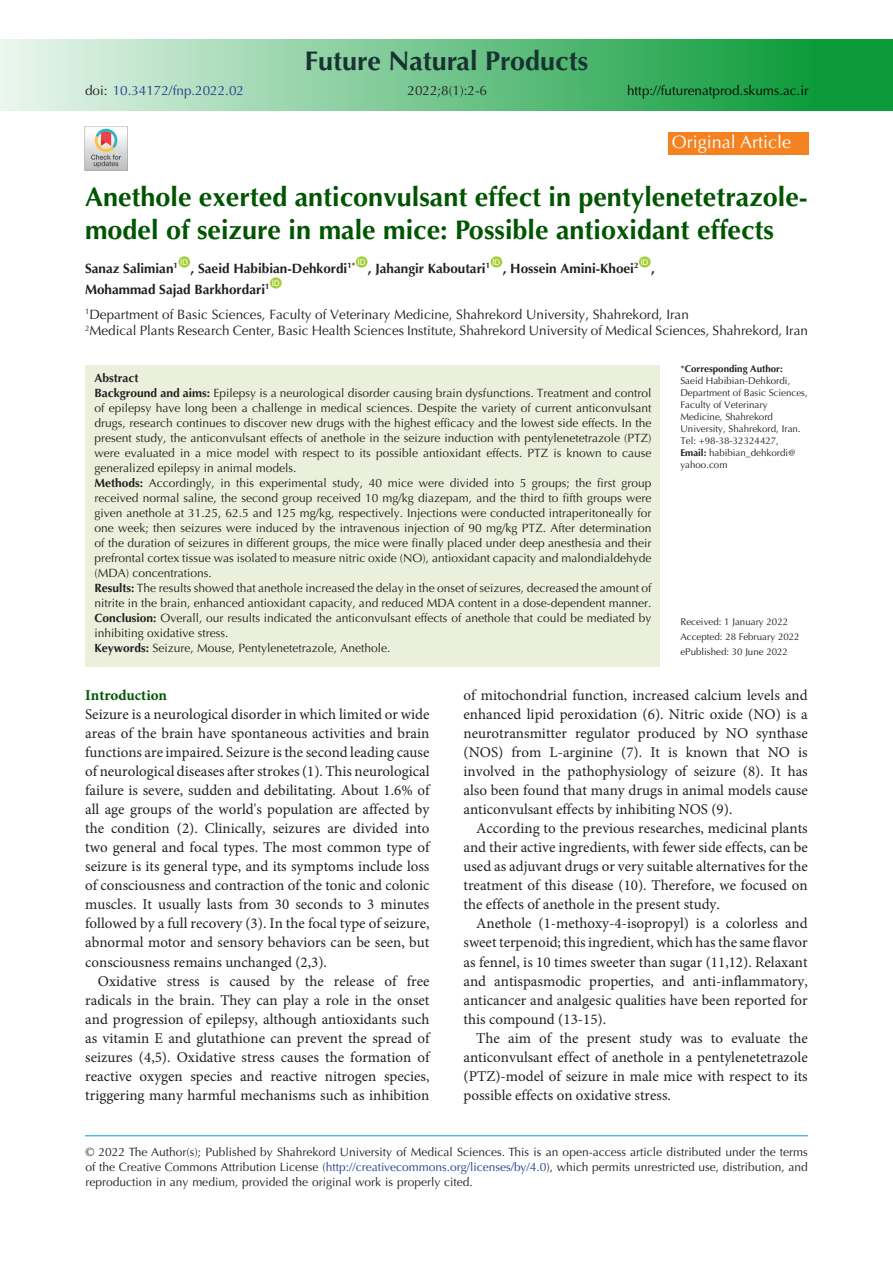
<style>
.page{position:relative;width:893px;height:1263px;background:#fff}
.page>*{position:absolute;margin:0;border:0;box-sizing:border-box;transform-origin:0 0}
.t1{font:700 27px/33px "Optima LT Std";color:#050}
.t2{font:700 27px "Optima LT Std";color:#193333}
.t3{font:18px "Optima LT Std";color:#fff}
.t4{font:15px/19px "Minion Pro";color:#231f20;text-align:justify}
.t5{font:700 15px "Minion Pro";color:#050}
.t6{font:13.5px "Optima LT Std";color:#231f20}
.t7{font:700 13.5px "Optima LT Std";color:#231f20}
.t8{font:13.5px "Optima LT Std";color:#040503}
.t9{font:13.5px "Optima LT Std";color:#253f8e}
.t10{font:12px/15px "Optima LT Std";color:#231f20;text-align:justify}
.t11{font:700 12px "Optima LT Std";color:#231f20}
.t12{font:9.75px/12px "Optima LT Std";color:#231f20}
.t13{font:700 9.75px "Optima LT Std";color:#231f20}
.t14{font:7.8px "Arial";color:#fff}
.s1{color:#231f20}
.s2{font-weight:700}
.s3{font-weight:400}
.s4{color:#253f8e}
</style>
<div class="page">
<hr style="left:85px;top:1135px;width:723px;height:1px;background:#0099e5">
<div style="left:178px;top:256px;width:12px;height:12px;background:#a6ce39;border-radius:50%"></div>
<div style="left:356px;top:256px;width:12px;height:12px;background:#a6ce39;border-radius:50%"></div>
<svg style="left:490px;top:256px;width:12px;height:12px"></svg>
<div style="left:639px;top:256px;width:12px;height:12px;background:#a6ce39;border-radius:50%"></div>
<div style="left:270px;top:277px;width:12px;height:12px;background:#a6ce39;border-radius:50%"></div>
<div style="left:0;top:39px;width:893px;height:72px;background:linear-gradient(to right,#e9f6ed,#00942b)"></div>
<div style="left:668px;top:132px;width:141px;height:23px;background:#f58220"></div>
<img style="left:84px;top:127px;width:44px;height:43px">
<div style="left:86px;top:365px;width:574px;height:301px;background:#ebf0dc"></div>
<p class="t2" style="left:305px;top:45px;width:285px">Future Natural Products</p>
<p class="t9" style="left:85px;top:83px;width:160px"><span class="s1">doi:</span> 10.34172/fnp.2022.02</p>
<p class="t6" style="left:407px;top:83px;width:81px">2022;8(1):2-6</p>
<p class="t8" style="left:627px;top:83px;width:183px">http://futurenatprod.skums.ac.ir</p>
<p class="t3" style="left:672px;top:132px;width:121px">Original Article</p>
<p class="t1" style="left:85px;top:181px;width:724px">Anethole exerted anticonvulsant effect in pentylenetetrazole&shy;model of seizure in male mice: Possible antioxidant effects</p>
<p class="t7" style="left:85px;top:260px;width:94px">Sanaz Salimian<sup>1</sup></p>
<p class="t14" style="left:180px;top:257px;width:9px">ID</p>
<p class="t14" style="left:358px;top:257px;width:9px">ID</p>
<p class="t14" style="left:492px;top:257px;width:9px">ID</p>
<p class="t14" style="left:641px;top:257px;width:9px">ID</p>
<p class="t7" style="left:191px;top:260px;width:166px">, Saeid Habibian-Dehkordi<sup>1*</sup></p>
<p class="t7" style="left:368px;top:260px;width:124px">, Jahangir Kaboutari<sup>1</sup></p>
<p class="t7" style="left:503px;top:260px;width:137px">, Hossein Amini-Khoei<sup>2</sup></p>
<p class="t7" style="left:651px;top:260px;width:5px">,</p>
<p class="t14" style="left:272px;top:278px;width:9px">ID</p>
<p class="t6" style="left:85px;top:306px;width:605px"><sup>1</sup>Department of Basic Sciences, Faculty of Veterinary Medicine, Shahrekord University, Shahrekord, Iran</p>
<p class="t6" style="left:85px;top:323px;width:724px"><sup>2</sup>Medical Plants Research Center, Basic Health Sciences Institute, Shahrekord University of Medical Sciences, Shahrekord, Iran</p>
<p class="t7" style="left:85px;top:281px;width:186px">Mohammad Sajad Barkhordari<sup>1</sup></p>
<p class="t11" style="left:94px;top:371px;width:46px">Abstract</p>
<p class="t10" style="left:94px;top:386px;width:559px"><span class="s2">Background and aims:</span> Epilepsy is a neurological disorder causing brain dysfunctions. Treatment and control of epilepsy have long been a challenge in medical sciences. Despite the variety of current anticonvulsant drugs, research continues to discover new drugs with the highest efficacy and the lowest side effects. In the present study, the anticonvulsant effects of anethole in the seizure induction with pentylenetetrazole (PTZ) were evaluated in a mice model with respect to its possible antioxidant effects. PTZ is known to cause generalized epilepsy in animal models.</p>
<p class="t10" style="left:94px;top:476px;width:559px"><span class="s2">Methods:</span> Accordingly, in this experimental study, 40 mice were divided into 5 groups; the first group received normal saline, the second group received 10 mg/kg diazepam, and the third to fifth groups were given anethole at 31.25, 62.5 and 125 mg/kg, respectively. Injections were conducted intraperitoneally for one week; then seizures were induced by the intravenous injection of 90 mg/kg PTZ. After determination of the duration of seizures in different groups, the mice were finally placed under deep anesthesia and their prefrontal cortex tissue was isolated to measure nitric oxide (NO), antioxidant capacity and malondialdehyde (MDA) concentrations.</p>
<p class="t10" style="left:94px;top:581px;width:559px"><span class="s2">Results:</span> The results showed that anethole increased the delay in the onset of seizures, decreased the amount of nitrite in the brain, enhanced antioxidant capacity, and reduced MDA content in a dose-dependent manner.</p>
<p class="t10" style="left:94px;top:611px;width:558px"><span class="s2">Conclusion:</span> Overall, our results indicated the anticonvulsant effects of anethole that could be mediated by inhibiting oxidative stress.</p>
<p class="t10" style="left:94px;top:641px;width:298px"><span class="s2">Keywords:</span> Seizure, Mouse, Pentylenetetrazole, Anethole.</p>
<p class="t13" style="left:680px;top:363px;width:104px"><span class="s3">*</span>Corresponding Author:</p>
<p class="t12" style="left:680px;top:375px;width:129px">Saeid Habibian-Dehkordi,<br>Department of Basic Sciences,<br>Faculty of Veterinary<br>Medicine, Shahrekord<br>University, Shahrekord, Iran.<br>Tel: +98-38-32324427,</p>
<p class="t12" style="left:680px;top:447px;width:117px"><span class="s2">Email:</span> habibian_dehkordi@ yahoo.com</p>
<p class="t12" style="left:680px;top:616px;width:109px">Received: 1 January 2022</p>
<p class="t12" style="left:680px;top:631px;width:121px">Accepted: 28 February 2022</p>
<p class="t12" style="left:680px;top:646px;width:109px">ePublished: 30 June 2022</p>
<p class="t5" style="left:85px;top:684px;width:83px">Introduction</p>
<p class="t4" style="left:85px;top:705px;width:346px">Seizure is a neurological disorder in which limited or wide areas of the brain have spontaneous activities and brain functions are impaired. Seizure is the second leading cause of neurological diseases after strokes (1). This neurological failure is severe, sudden and debilitating. About 1.6% of all age groups of the world's population are affected by the condition (2). Clinically, seizures are divided into two general and focal types. The most common type of seizure is its general type, and its symptoms include loss of consciousness and contraction of the tonic and colonic muscles. It usually lasts from 30 seconds to 3 minutes followed by a full recovery (3). In the focal type of seizure, abnormal motor and sensory behaviors can be seen, but consciousness remains unchanged (2,3).</p>
<p class="t4" style="left:85px;top:971px;width:346px;text-indent:13px">Oxidative stress is caused by the release of free radicals in the brain. They can play a role in the onset and progression of epilepsy, although antioxidants such as vitamin E and glutathione can prevent the spread of seizures (4,5). Oxidative stress causes the formation of reactive oxygen species and reactive nitrogen species, triggering many harmful mechanisms such as inhibition</p>
<p class="t4" style="left:463px;top:685px;width:346px">of mitochondrial function, increased calcium levels and enhanced lipid peroxidation (6). Nitric oxide (NO) is a neurotransmitter regulator produced by NO synthase (NOS) from L-arginine (7). It is known that NO is involved in the pathophysiology of seizure (8). It has also been found that many drugs in animal models cause anticonvulsant effects by inhibiting NOS (9).</p>
<p class="t4" style="left:463px;top:819px;width:346px;text-indent:13px">According to the previous researches, medicinal plants and their active ingredients, with fewer side effects, can be used as adjuvant drugs or very suitable alternatives for the treatment of this disease (10). Therefore, we focused on the effects of anethole in the present study.</p>
<p class="t4" style="left:463px;top:914px;width:346px;text-indent:13px">Anethole (1-methoxy-4-isopropyl) is a colorless and sweet terpenoid; this ingredient, which has the same flavor as fennel, is 10 times sweeter than sugar (11,12). Relaxant and antispasmodic properties, and anti-inflammatory, anticancer and analgesic qualities have been reported for this compound (13-15).</p>
<p class="t4" style="left:463px;top:1028px;width:346px;text-indent:13px">The aim of the present study was to evaluate the anticonvulsant effect of anethole in a pentylenetetrazole (PTZ)-model of seizure in male mice with respect to its possible effects on oxidative stress.</p>
<p class="t10" style="left:85px;top:1144px;width:724px">© 2022 The Author(s); Published by Shahrekord University of Medical Sciences. This is an open-access article distributed under the terms of the Creative Commons Attribution License (<span class="s4">http://creativecommons.org/licenses/by/4.0</span>), which permits unrestricted use, distribution, and reproduction in any medium, provided the original work is properly cited.</p>
</div>
